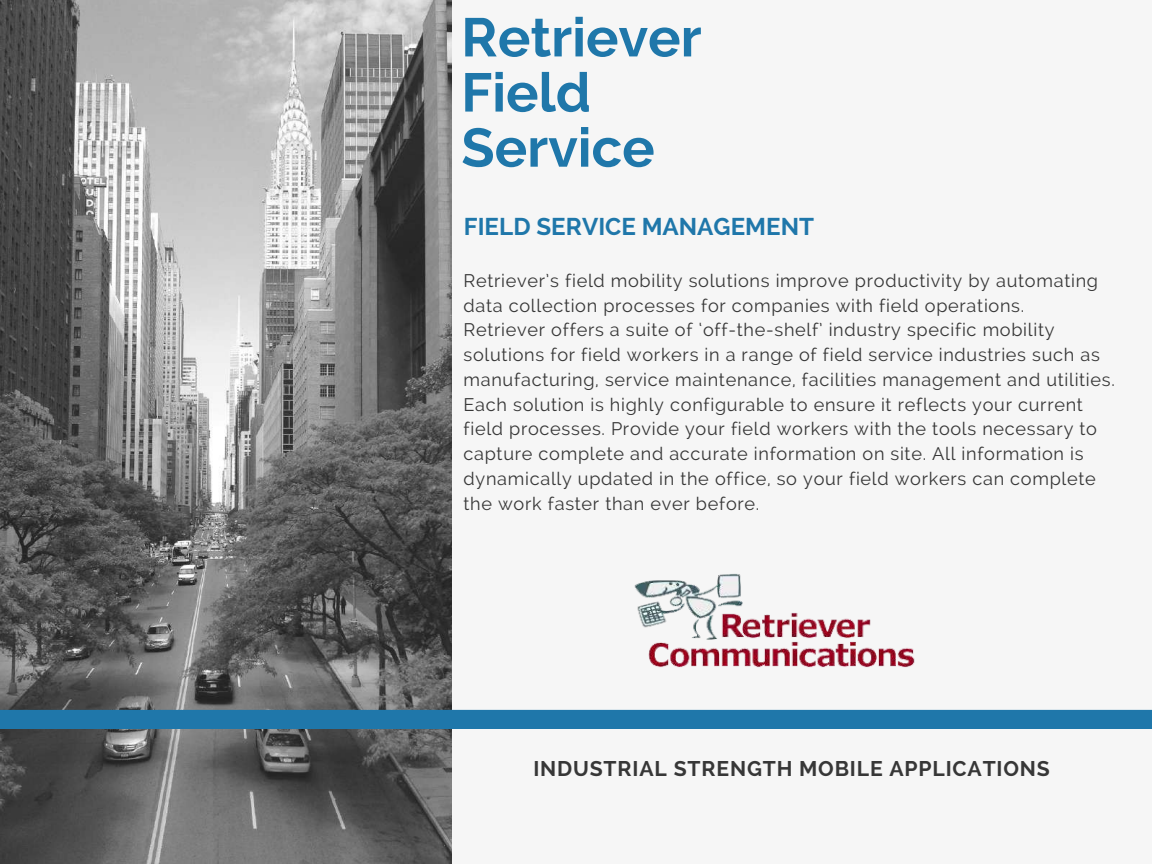
<style>
.page{position:relative;width:1152px;height:864px;background:#f6f6f6}
.page>*{position:absolute;margin:0;border:0;box-sizing:border-box;transform-origin:0 0}
.t1{font:700 54.3px/55.2px "Raleway";color:#1f77aa}
.t2{font:700 24.15px "Raleway";color:#1f77aa}
.t3{font:700 21.15px "Raleway";letter-spacing:.04em;color:#373737}
.t4{font:18.15px/24.8px "Raleway";letter-spacing:.04em;color:#373737}
</style>
<div class="page">
<img style="left:0;top:0;width:451px;height:864px">
<div style="left:0;top:710px;width:1152px;height:19px;background:#1f77aa"></div>
<img style="left:634px;top:573px;width:281px;height:95px">
<h1 class="t1" style="left:461px;top:10px;width:242px">Retriever<br>Field<br>Service</h1>
<h2 class="t2" style="left:464px;top:212px;width:352px">FIELD SERVICE MANAGEMENT</h2>
<p class="t4" style="left:463px;top:268px;width:653px">Retriever’s field mobility solutions improve productivity by automating data collection processes for companies with field operations.<br>Retriever offers a suite of ‘off-the-shelf’ industry specific mobility solutions for field workers in a range of field service industries such as manufacturing, service maintenance, facilities management and utilities.<br>Each solution is highly configurable to ensure it reflects your current field processes. Provide your field workers with the tools necessary to capture complete and accurate information on site. All information is dynamically updated in the office, so your field workers can complete the work faster than ever before.</p>
<p class="t3" style="left:533px;top:756px;width:518px">INDUSTRIAL STRENGTH MOBILE APPLICATIONS</p>
</div>
